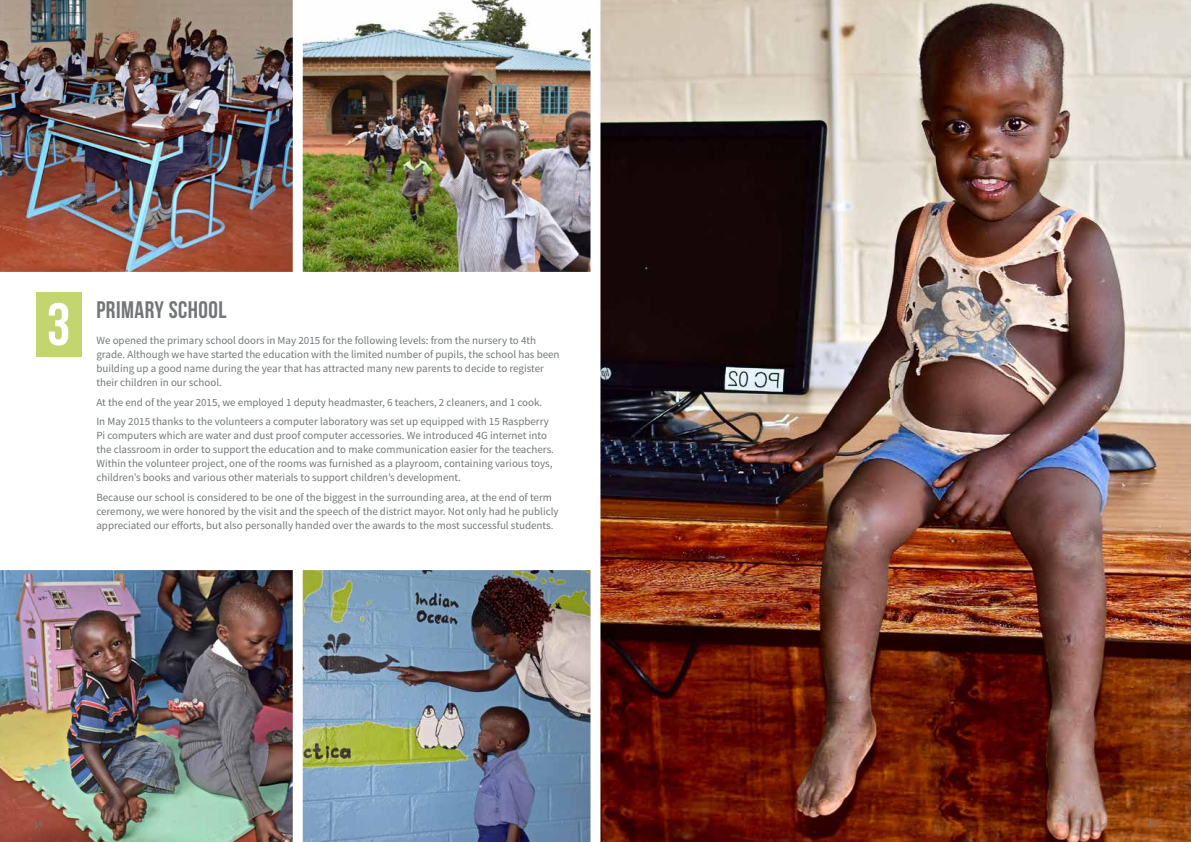
<style>
.page{position:relative;width:1191px;height:842px;background:#fff}
.page>*{position:absolute;margin:0;border:0;box-sizing:border-box;transform-origin:0 0}
.t1{font:59.8px "Bebas Neue";color:#fff}
.t2{font:23.9px "Bebas Neue";letter-spacing:.02em;color:#727678}
.t3{font:11px/14px "Source Sans Pro";color:#727678}
.t4{font:9px "Source Sans Pro";color:#727678}
</style>
<div class="page">
<img style="left:600px;top:0;width:591px;height:842px">
<img style="left:0;top:0;width:293px;height:272px">
<img style="left:302px;top:0;width:289px;height:272px">
<img style="left:0;top:570px;width:293px;height:272px">
<img style="left:302px;top:570px;width:289px;height:272px">
<div style="left:36px;top:292px;width:45px;height:64px;background:#c2d56f"></div>
<h1 class="t1" style="left:47px;top:292px;width:25px">3</h1>
<h2 class="t2" style="left:96px;top:297px;width:132px">PRIMARY SCHOOL</h2>
<p class="t3" style="left:96px;top:334px;width:465px">We opened the primary school doors in May 2015 for the following levels: from the nursery to 4th grade. Although we have started the education with the limited number of pupils, the school has been building up a good name during the year that has attracted many new parents to decide to register their children in our school.</p>
<p class="t3" style="left:96px;top:392px;width:454px;line-height:19.6px">At the end of the year 2015, we employed 1 deputy headmaster, 6 teachers, 2 cleaners, and 1 cook.<br>In May 2015 thanks to the volunteers a computer laboratory was set up equipped with 15 Raspberry</p>
<p class="t3" style="left:96px;top:429px;width:459px">Pi computers which are water and dust proof computer accessories. We introduced 4G internet into the classroom in order to support the education and to make communication easier for the teachers.<br>Within the volunteer project, one of the rooms was furnished as a playroom, containing various toys, children’s books and various other materials to support children’s development.</p>
<p class="t3" style="left:96px;top:490px;width:464px">Because our school is considered to be one of the biggest in the surrounding area, at the end of term ceremony, we were honored by the visit and the speech of the district mayor. Not only had he publicly appreciated our efforts, but also personally handed over the awards to the most successful students.</p>
<p class="t4" style="left:34px;top:818px;width:10px">14</p>
<p class="t4" style="left:1148px;top:818px;width:10px">15</p>
</div>
